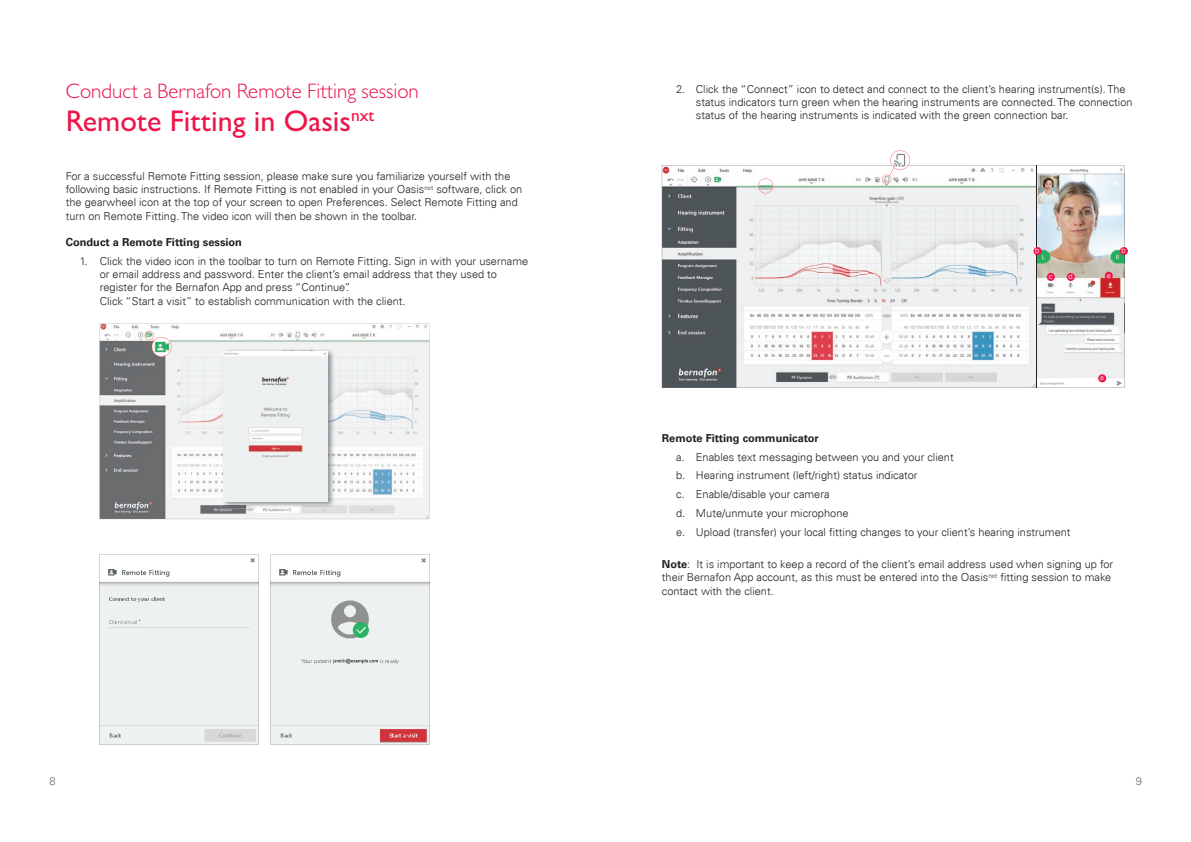
<style>
.page{position:relative;width:1191px;height:842px;background:#fff}
.page>*{position:absolute;margin:0;border:0;box-sizing:border-box;transform-origin:0 0}
.t1{font:500 30px "Gill Sans MT Pro";color:#ed164b}
.t2{font:300 21px "Gill Sans MT Pro";color:#ed164b}
.t3{font:300 11px/13.2px "Univers Com 45";color:#231f20}
.t4{font:700 11px "Univers Com 65";color:#231f20}
.t5{font:300 11px "Univers Com 45";color:#6c6d70}
.t6{font:300 7.5px "Univers Com 45";color:#fff}
.s1{font-family:"Univers Com 65";font-weight:700}
</style>
<div class="page">
<svg style="left:100px;top:323px;width:329px;height:196px"></svg>
<img style="left:221px;top:348px;width:114px;height:160px">
<img style="left:224px;top:351px;width:103px;height:150px">
<svg style="left:99px;top:554px;width:159px;height:191px;background:#edefef"></svg>
<svg style="left:271px;top:554px;width:158px;height:191px;background:#e9e9e9"></svg>
<svg style="left:662px;top:165px;width:374px;height:223px;fill:#eef0f0"></svg>
<img style="left:1036px;top:165px;width:88px;height:223px">
<div style="left:1098px;top:374px;width:8px;height:8px;background:#ed164b;border-radius:50%"></div>
<div style="left:1033px;top:247px;width:8px;height:8px;background:#ed164b;border-radius:50%"></div>
<div style="left:1119px;top:247px;width:8px;height:8px;background:#ed164b;border-radius:50%"></div>
<div style="left:1046px;top:273px;width:8px;height:8px;background:#ed164b;border-radius:50%"></div>
<div style="left:1066px;top:273px;width:8px;height:8px;background:#ed164b;border-radius:50%"></div>
<div style="left:1104px;top:272px;width:8px;height:8px;background:#ed164b;border-radius:50%"></div>
<svg style="left:145px;top:331px;width:26px;height:26px"></svg>
<svg style="left:758px;top:178px;width:15px;height:15px"></svg>
<svg style="left:882px;top:150px;width:28px;height:34px"></svg>
<h2 class="t2" style="left:66px;top:78px;width:354px">Conduct a Bernafon Remote Fitting session</h2>
<h1 class="t1" style="left:66px;top:103px;width:310px">Remote Fitting in Oasis<sup>nxt</sup></h1>
<p class="t3" style="left:66px;top:170px;width:458px">For a successful Remote Fitting session, please make sure you familiarize yourself with the following basic instructions. If Remote Fitting is not enabled in your Oasis<sup>nxt</sup> software, click on the gearwheel icon at the top of your screen to open Preferences. Select Remote Fitting and turn on Remote Fitting. The video icon will then be shown in the toolbar.</p>
<p class="t4" style="left:66px;top:236px;width:178px">Conduct a Remote Fitting session</p>
<p class="t3" style="left:100px;top:254px;width:430px;text-indent:-20px">1. Click the video icon in the toolbar to turn on Remote Fitting. Sign in with your username or email address and password. Enter the client’s email address that they used to register for the Bernafon App and press “Continue”.<br>Click “Start a visit” to establish communication with the client.</p>
<p class="t3" style="left:696px;top:82px;width:438px;text-indent:-20px">2. Click the “Connect” icon to detect and connect to the client’s hearing instrument(s). The status indicators turn green when the hearing instruments are connected. The connection status of the hearing instruments is indicated with the green connection bar.</p>
<p class="t6" style="left:1035px;top:246px;width:6px">b</p>
<p class="t6" style="left:1121px;top:246px;width:6px">b</p>
<p class="t6" style="left:1048px;top:272px;width:5px">c</p>
<p class="t6" style="left:1068px;top:272px;width:6px">d</p>
<p class="t6" style="left:1106px;top:270px;width:6px">e</p>
<p class="t6" style="left:1100px;top:373px;width:5px">a</p>
<p class="t4" style="left:662px;top:431px;width:158px">Remote Fitting communicator</p>
<p class="t3" style="left:676px;top:447px;width:396px;line-height:18.9px">a. Enables text messaging between you and your client<br>b. Hearing instrument (left/right) status indicator<br>c. Enable/disable your camera<br>d. Mute/unmute your microphone<br>e. Upload (transfer) your local fitting changes to your client’s hearing instrument</p>
<p class="t3" style="left:662px;top:558px;width:453px"><span class="s1">Note</span>: It is important to keep a record of the client’s email address used when signing up for their Bernafon App account, as this must be entered into the Oasis<sup>nxt</sup> fitting session to make contact with the client.</p>
<p class="t5" style="left:50px;top:775px;width:8px">8</p>
<p class="t5" style="left:1135px;top:775px;width:8px">9</p>
</div>
